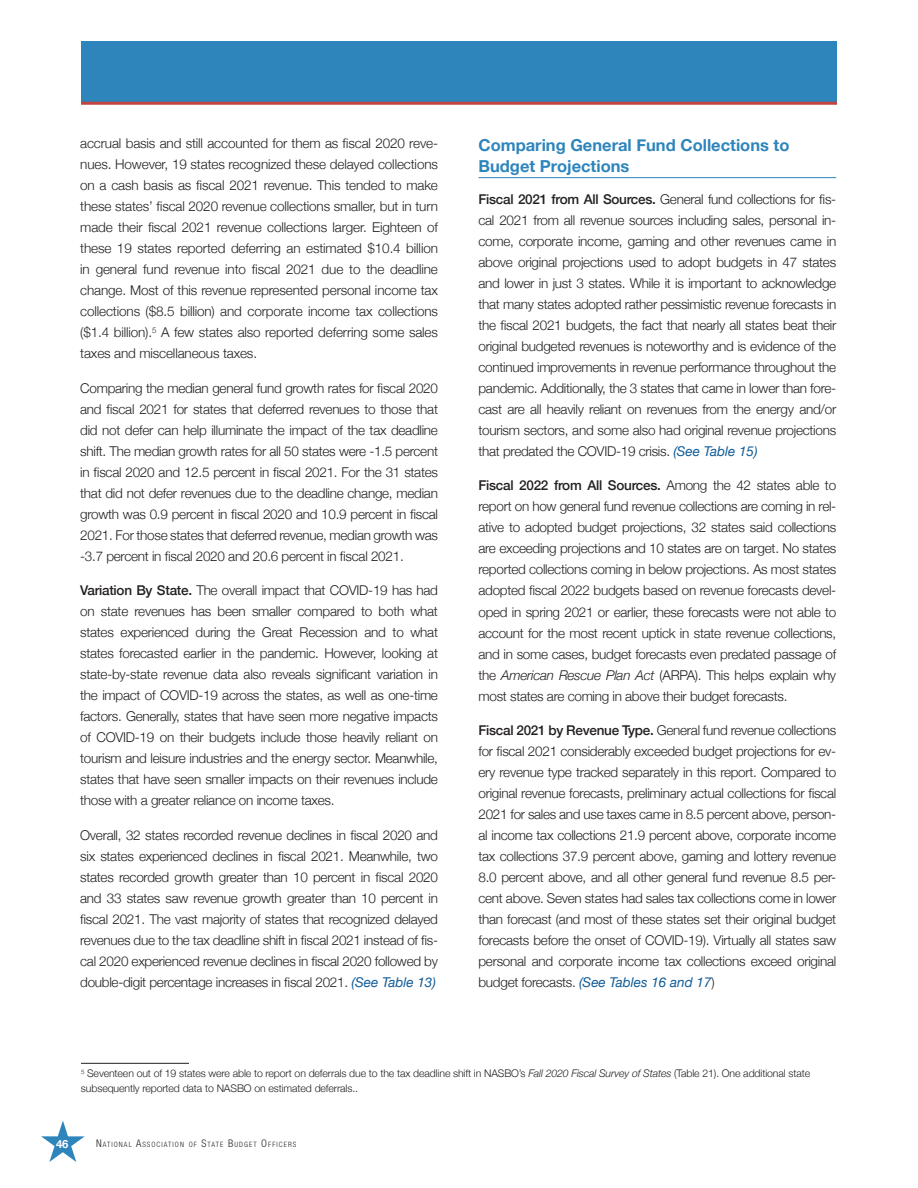
<style>
.page{position:relative;width:918px;height:1188px;background:#fff}
.page>*{position:absolute;margin:0;border:0;box-sizing:border-box;transform-origin:0 0}
.t1{font:700 16.5px/21px "Helvetica Neue";color:#2d85bc}
.t2{font:300 13.5px/21px "Helvetica Neue";letter-spacing:-.02em;color:#231f20;text-align:justify}
.t3{font:700 11.25px "Helvetica Neue";color:#fff}
.t4{font:300 10.5px/15px "Helvetica Neue";letter-spacing:-.01em;color:#231f20}
.t5{font:300 condensed 7.35px "Helvetica Neue";letter-spacing:.145em;color:#231f20}
.s1{font-weight:500}
.s2{font-weight:400;font-style:italic;color:#105c98}
.s3{font-style:italic}
.s4{font-size:10.5px}
</style>
<div class="page">
<div style="left:81px;top:41px;width:756px;height:62px;background:#2d85bc"></div>
<hr style="left:81px;top:102px;width:756px;height:3px;background:#c14441">
<svg style="left:41px;top:1121px;width:44px;height:41px"></svg>
<hr style="left:478px;top:177px;width:358px;height:1px;background:#2d85bc">
<hr style="left:81px;top:1063px;width:108px;height:1px;background:#231f20">
<p class="t2" style="left:80px;top:132px;width:359px">accrual basis and still accounted for them as fiscal 2020 reve&shy;nues. However, 19 states recognized these delayed collections on a cash basis as fiscal 2021 revenue. This tended to make these states’ fiscal 2020 revenue collections smaller, but in turn made their fiscal 2021 revenue collections larger. Eighteen of these 19 states reported deferring an estimated $10.4 billion in general fund revenue into fiscal 2021 due to the deadline change. Most of this revenue represented personal income tax collections ($8.5 billion) and corporate income tax collections ($1.4 billion).<sup>5</sup> A few states also reported deferring some sales taxes and miscellaneous taxes.</p>
<p class="t2" style="left:80px;top:376px;width:359px">Comparing the median general fund growth rates for fiscal 2020 and fiscal 2021 for states that deferred revenues to those that did not defer can help illuminate the impact of the tax deadline shift. The median growth rates for all 50 states were -1.5 percent in fiscal 2020 and 12.5 percent in fiscal 2021. For the 31 states that did not defer revenues due to the deadline change, median growth was 0.9 percent in fiscal 2020 and 10.9 percent in fiscal 2021. For those states that deferred revenue, median growth was -3.7 percent in fiscal 2020 and 20.6 percent in fiscal 2021.</p>
<p class="t2" style="left:80px;top:579px;width:359px"><span class="s1">Variation By State.</span> The overall impact that COVID-19 has had on state revenues has been smaller compared to both what states experienced during the Great Recession and to what states forecasted earlier in the pandemic. However, looking at state-by-state revenue data also reveals significant variation in the impact of COVID-19 across the states, as well as one-time factors. Generally, states that have seen more negative impacts of COVID-19 on their budgets include those heavily reliant on tourism and leisure industries and the energy sector. Meanwhile, states that have seen smaller impacts on their revenues include those with a greater reliance on income taxes.</p>
<p class="t2" style="left:80px;top:823px;width:359px">Overall, 32 states recorded revenue declines in fiscal 2020 and six states experienced declines in fiscal 2021. Meanwhile, two states recorded growth greater than 10 percent in fiscal 2020 and 33 states saw revenue growth greater than 10 percent in fiscal 2021. The vast majority of states that recognized delayed revenues due to the tax deadline shift in fiscal 2021 instead of fis&shy;cal 2020 experienced revenue declines in fiscal 2020 followed by double-digit percentage increases in fiscal 2021. <span class="s2">(See Table 13)</span></p>
<p class="t1" style="left:478px;top:135px;width:312px">Comparing General Fund Collections to<br>Budget Projections</p>
<p class="t2" style="left:478px;top:188px;width:359px"><span class="s1">Fiscal 2021 from All Sources.</span> General fund collections for fis&shy;cal 2021 from all revenue sources including sales, personal in&shy;come, corporate income, gaming and other revenues came in above original projections used to adopt budgets in 47 states and lower in just 3 states. While it is important to acknowledge that many states adopted rather pessimistic revenue forecasts in the fiscal 2021 budgets, the fact that nearly all states beat their original budgeted revenues is noteworthy and is evidence of the continued improvements in revenue performance throughout the pandemic. Additionally, the 3 states that came in lower than fore&shy;cast are all heavily reliant on revenues from the energy and/or tourism sectors, and some also had original revenue projections that predated the COVID-19 crisis. <span class="s2">(See Table 15)</span></p>
<p class="t2" style="left:478px;top:474px;width:359px"><span class="s1">Fiscal 2022 from All Sources.</span> Among the 42 states able to report on how general fund revenue collections are coming in rel&shy;ative to adopted budget projections, 32 states said collections are exceeding projections and 10 states are on target. No states reported collections coming in below projections. As most states adopted fiscal 2022 budgets based on revenue forecasts devel&shy;oped in spring 2021 or earlier, these forecasts were not able to account for the most recent uptick in state revenue collections, and in some cases, budget forecasts even predated passage of the <span class="s3">American Rescue Plan Act</span> (ARPA). This helps explain why most states are coming in above their budget forecasts.</p>
<p class="t2" style="left:478px;top:719px;width:359px"><span class="s1">Fiscal 2021 by Revenue Type.</span> General fund revenue collections for fiscal 2021 considerably exceeded budget projections for ev&shy;ery revenue type tracked separately in this report. Compared to original revenue forecasts, preliminary actual collections for fiscal 2021 for sales and use taxes came in 8.5 percent above, person&shy;al income tax collections 21.9 percent above, corporate income tax collections 37.9 percent above, gaming and lottery revenue 8.0 percent above, and all other general fund revenue 8.5 per&shy;cent above. Seven states had sales tax collections come in lower than forecast (and most of these states set their original budget forecasts before the onset of COVID-19). Virtually all states saw personal and corporate income tax collections exceed original budget forecasts. <span class="s2">(See Tables 16 and 17</span>)</p>
<p class="t4" style="left:81px;top:1065px;width:731px"><sup>5</sup> Seventeen out of 19 states were able to report on deferrals due to the tax deadline shift in NASBO’s <span class="s3">Fall 2020 Fiscal Survey of States</span> (Table 21). One additional state subsequently reported data to NASBO on estimated deferrals..</p>
<p class="t3" style="left:56px;top:1135px;width:14px">46</p>
<p class="t5" style="left:96px;top:1140px;width:202px"><span class="s4">N</span>ATIONAL <span class="s4">A</span>SSOCIATION OF <span class="s4">S</span>TATE <span class="s4">B</span>UDGET <span class="s4">O</span>FFICERS</p>
</div>
